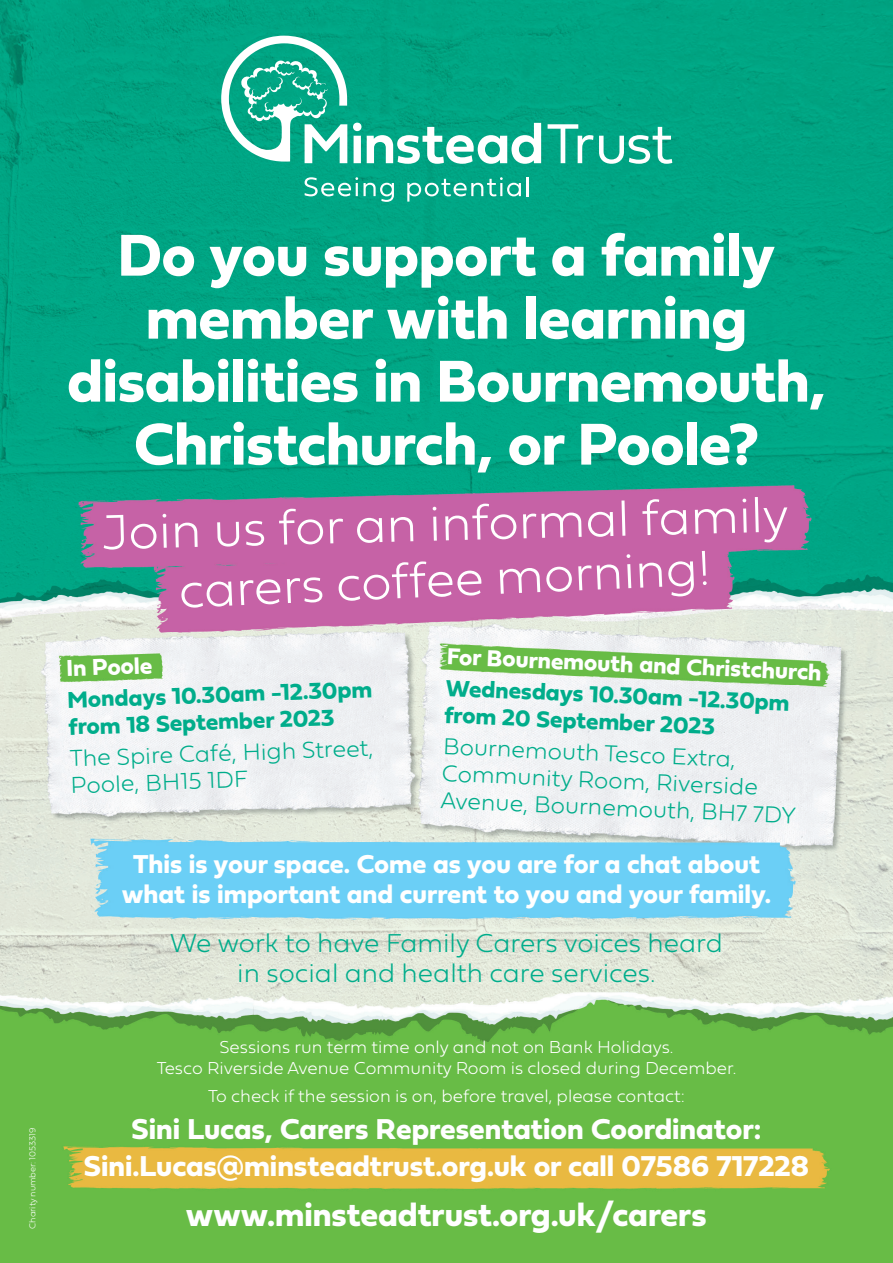
<style>
.page{position:relative;width:893px;height:1263px;background:#fff}
.page>*{position:absolute;margin:0;border:0;box-sizing:border-box;transform-origin:0 0}
.t1{font:61.5px/63px "Fieldwork Geo Bold";letter-spacing:-.005em;color:#fff;text-align:center}
.t2{font:100 51.15px "Fieldwork Geo";color:#fff}
.t3{font:34.05px "Fieldwork Geo Bold";color:#fff}
.t4{font:30px/37.2px "Fieldwork Geo Bold";color:#fff;text-align:center}
.t5{font:27px/30px "Fieldwork Geo Bold";color:#fff;text-align:center}
.t6{font:100 27px/30px "Fieldwork Geo";color:#00ad8b;text-align:center}
.t7{font:100 24px/27px "Fieldwork Geo";color:#00ad8b}
.t8{font:24px/27px "Fieldwork Geo Bold";color:#00ad8b}
.t9{font:24px "Fieldwork Geo Bold";color:#fff}
.t10{font:100 18px/21px "Fieldwork Geo";color:#fff;text-align:center}
.t11{font:100 9px "Fieldwork Geo";letter-spacing:-.005em;color:#fff}
</style>
<div class="page">
<img style="left:0;top:0;width:893px;height:1263px">
<svg style="left:353px;top:123px;width:8px;height:40px"></svg>
<svg style="left:367px;top:123px;width:174px;height:41px"></svg>
<svg style="left:548px;top:124px;width:45px;height:39px"></svg>
<svg style="left:599px;top:127px;width:73px;height:37px"></svg>
<svg style="left:305px;top:177px;width:89px;height:25px;background:#37b79d"></svg>
<svg style="left:407px;top:177px;width:114px;height:25px;background:#33b69c"></svg>
<svg style="left:527px;top:177px;width:2px;height:19px"></svg>
<svg style="left:221px;top:36px;width:126px;height:127px"></svg>
<p class="t11" style="left:25px;top:1229px;width:103px;rotate:-90deg">Charity number: 1053319</p>
<h1 class="t1" style="left:67px;top:221px;width:760px">Do you support a family member with learning disabilities in Bournemouth,<br>Christchurch, or Poole?</h1>
<h2 class="t2" style="left:102px;top:489px;width:688px;rotate:-1deg">Join us for an informal family</h2>
<h2 class="t2" style="left:176px;top:553px;width:534px;rotate:-3deg">carers coffee morning!</h2>
<h3 class="t9" style="left:66px;top:649px;width:87px;rotate:-2deg">In Poole</h3>
<h3 class="t8" style="left:67px;top:685px;width:306px;rotate:-2deg">Mondays 10.30am -12.30pm from 18 September 2023</h3>
<h3 class="t7" style="left:69px;top:743px;width:305px;rotate:-2deg">The Spire Café, High Street,<br>Poole, BH15 1DF</h3>
<h3 class="t9" style="left:448px;top:639px;width:376px;rotate:2deg">For Bournemouth and Christchurch</h3>
<h3 class="t8" style="left:446px;top:675px;width:346px;rotate:2deg">Wednesdays 10.30am -12.30pm from 20 September 2023</h3>
<h3 class="t7" style="left:443px;top:733px;width:357px;rotate:2deg">Bournemouth Tesco Extra,<br>Community Room, Riverside<br>Avenue, Bournemouth, BH7 7DY</h3>
<h3 class="t5" style="left:122px;top:848px;width:651px">This is your space. Come as you are for a chat about what is important and current to you and your family.</h3>
<h3 class="t6" style="left:170px;top:926px;width:554px">We work to have Family Carers voices heard in social and health care services.</h3>
<p class="t10" style="left:157px;top:1036px;width:581px">Sessions run term time only and not on Bank Holidays.<br>Tesco Riverside Avenue Community Room is closed during December.</p>
<p class="t10" style="left:208px;top:1085px;width:478px">To check if the session is on, before travel, please contact:</p>
<h3 class="t4" style="left:84px;top:1109px;width:727px">Sini Lucas, Carers Representation Coordinator:<br>Sini.Lucas@minsteadtrust.org.uk or call 07586 717228</h3>
<h3 class="t3" style="left:186px;top:1188px;width:522px">www.minsteadtrust.org.uk/carers</h3>
</div>
